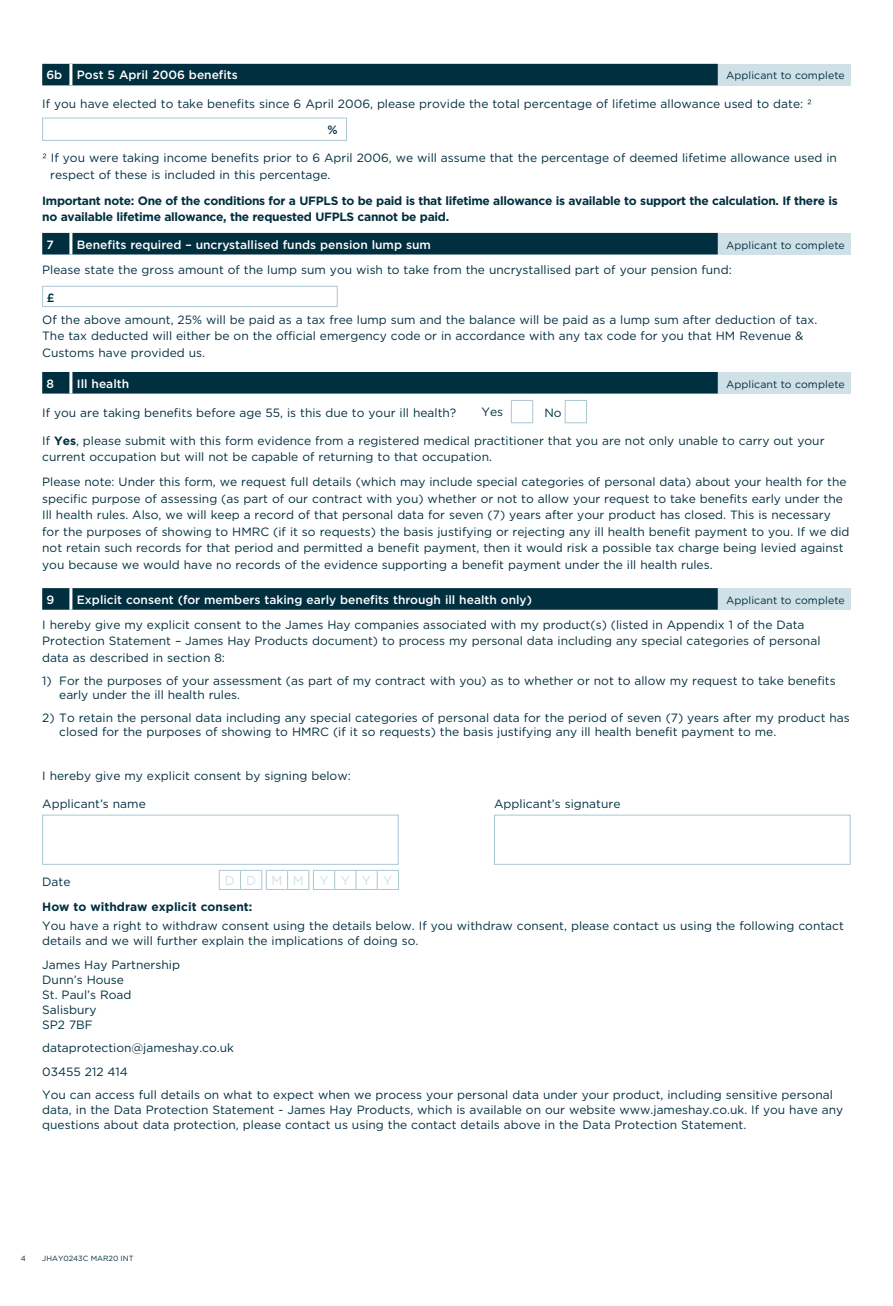
<style>
.page{position:relative;width:893px;height:1306px;background:#fff}
.page>*{position:absolute;margin:0;border:0;box-sizing:border-box;transform-origin:0 0}
.t1{font:12.75px "Gotham";letter-spacing:.95em;color:#d0e0e7}
.t2{font:12px/16.5px "Gotham";color:#002f40}
.t3{font:700 12px/16.5px "Gotham";letter-spacing:-.025em;color:#002f40}
.t4{font:500 12px "Gotham";color:#fff}
.t5{font:700 12px "Gotham";color:#002f40}
.t6{font:500 12px "Gotham";color:#002f40}
.t7{font:10.5px "Gotham";letter-spacing:.01em;color:#002f40}
.t8{font:7.5px "Gotham";color:#002f40}
.s1{font-weight:700}
</style>
<div class="page">
<div style="left:42px;top:64px;width:675px;height:21px;background:#002f40"></div>
<div style="left:717px;top:64px;width:133px;height:21px;background:#d0e0e7"></div>
<hr style="left:69px;top:64px;width:3px;height:21px;background:#fff">
<div style="left:42px;top:118px;width:305px;height:23px;border:1px solid #aac7d2"></div>
<div style="left:42px;top:233px;width:675px;height:21px;background:#002f40"></div>
<div style="left:717px;top:233px;width:133px;height:21px;background:#d0e0e7"></div>
<hr style="left:69px;top:233px;width:3px;height:21px;background:#fff">
<div style="left:42px;top:286px;width:295px;height:21px;border:1px solid #aac7d2"></div>
<div style="left:42px;top:372px;width:675px;height:21px;background:#002f40"></div>
<div style="left:717px;top:372px;width:133px;height:21px;background:#d0e0e7"></div>
<hr style="left:69px;top:372px;width:3px;height:21px;background:#fff">
<div style="left:42px;top:588px;width:675px;height:21px;background:#002f40"></div>
<div style="left:717px;top:588px;width:133px;height:21px;background:#d0e0e7"></div>
<hr style="left:69px;top:588px;width:3px;height:21px;background:#fff">
<div style="left:564px;top:400px;width:22px;height:23px;background:#fff;border:1px solid #aac7d2"></div>
<div style="left:511px;top:400px;width:22px;height:23px;background:#fff;border:1px solid #aac7d2"></div>
<svg style="left:219px;top:870px;width:180px;height:20px"></svg>
<div style="left:42px;top:814px;width:356px;height:50px;background:#fff;border:1px solid #aac7d2"></div>
<div style="left:494px;top:814px;width:356px;height:50px;background:#fff;border:1px solid #aac7d2"></div>
<p class="t4" style="left:46px;top:67px;width:193px">6b Post 5 April 2006 benefits</p>
<p class="t7" style="left:725px;top:69px;width:120px">Applicant to complete</p>
<p class="t2" style="left:42px;top:95px;width:771px">If you have elected to take benefits since 6 April 2006, please provide the total percentage of lifetime allowance used to date: 2</p>
<p class="t6" style="left:327px;top:122px;width:12px">%</p>
<p class="t2" style="left:50px;top:150px;width:788px;text-indent:-8px">2 If you were taking income benefits prior to 6 April 2006, we will assume that the percentage of deemed lifetime allowance used in respect of these is included in this percentage.</p>
<p class="t3" style="left:42px;top:192px;width:796px">Important note: One of the conditions for a UFPLS to be paid is that lifetime allowance is available to support the calculation. If there is no available lifetime allowance, the requested UFPLS cannot be paid.</p>
<p class="t4" style="left:46px;top:236px;width:9px">7</p>
<p class="t4" style="left:77px;top:236px;width:355px">Benefits required – uncrystallised funds pension lump sum</p>
<p class="t7" style="left:725px;top:238px;width:120px">Applicant to complete</p>
<p class="t2" style="left:42px;top:261px;width:690px">Please state the gross amount of the lump sum you wish to take from the uncrystallised part of your pension fund:</p>
<p class="t2" style="left:42px;top:311px;width:776px">Of the above amount, 25% will be paid as a tax free lump sum and the balance will be paid as a lump sum after deduction of tax.<br>The tax deducted will either be on the official emergency code or in accordance with any tax code for you that HM Revenue &amp;<br>Customs have provided us.</p>
<p class="t6" style="left:47px;top:290px;width:9px">£</p>
<p class="t4" style="left:46px;top:375px;width:9px">8</p>
<p class="t4" style="left:77px;top:375px;width:54px">Ill health</p>
<p class="t7" style="left:725px;top:377px;width:120px">Applicant to complete</p>
<p class="t2" style="left:481px;top:403px;width:23px">Yes</p>
<p class="t2" style="left:544px;top:404px;width:19px">No</p>
<p class="t2" style="left:42px;top:404px;width:415px">If you are taking benefits before age 55, is this due to your ill health?</p>
<p class="t2" style="left:42px;top:432px;width:783px">If <span class="s1">Yes</span>, please submit with this form evidence from a registered medical practitioner that you are not only unable to carry out your current occupation but will not be capable of returning to that occupation.</p>
<p class="t2" style="left:42px;top:473px;width:808px">Please note: Under this form, we request full details (which may include special categories of personal data) about your health for the specific purpose of assessing (as part of our contract with you) whether or not to allow your request to take benefits early under the Ill health rules. Also, we will keep a record of that personal data for seven (7) years after your product has closed. This is necessary for the purposes of showing to HMRC (if it so requests) the basis justifying or rejecting any ill health benefit payment to you. If we did not retain such records for that period and permitted a benefit payment, then it would risk a possible tax charge being levied against you because we would have no records of the evidence supporting a benefit payment under the ill health rules.</p>
<p class="t4" style="left:46px;top:591px;width:9px">9</p>
<p class="t4" style="left:77px;top:591px;width:456px">Explicit consent (for members taking early benefits through ill health only)</p>
<p class="t7" style="left:725px;top:593px;width:120px">Applicant to complete</p>
<p class="t2" style="left:42px;top:616px;width:779px">I hereby give my explicit consent to the James Hay companies associated with my product(s) (listed in Appendix 1 of the Data<br>Protection Statement – James Hay Products document) to process my personal data including any special categories of personal data as described in section 8:</p>
<p class="t2" style="left:59px;top:672px;width:777px;line-height:14.4px;text-indent:-17px">1) For the purposes of your assessment (as part of my contract with you) as to whether or not to allow my request to take benefits early under the ill health rules.</p>
<p class="t2" style="left:59px;top:710px;width:791px;line-height:14.4px;text-indent:-17px">2) To retain the personal data including any special categories of personal data for the period of seven (7) years after my product has closed for the purposes of showing to HMRC (if it so requests) the basis justifying any ill health benefit payment to me.</p>
<p class="t2" style="left:42px;top:767px;width:310px">I hereby give my explicit consent by signing below:</p>
<p class="t2" style="left:42px;top:795px;width:105px">Applicant’s name</p>
<p class="t2" style="left:42px;top:872px;width:30px">Date</p>
<p class="t1" style="left:225px;top:872px;width:169px">DD MM YYYY</p>
<p class="t2" style="left:494px;top:795px;width:128px">Applicant’s signature</p>
<p class="t5" style="left:42px;top:898px;width:212px">How to withdraw explicit consent:</p>
<p class="t2" style="left:42px;top:918px;width:803px;line-height:15px">You have a right to withdraw consent using the details below. If you withdraw consent, please contact us using the following contact details and we will further explain the implications of doing so.</p>
<p class="t2" style="left:42px;top:956px;width:139px;line-height:15px">James Hay Partnership<br>Dunn’s House<br>St. Paul’s Road<br>Salisbury<br>SP2 7BF</p>
<p class="t2" style="left:42px;top:1035px;width:791px;line-height:23.5px">dataprotection@jameshay.co.uk<br>03455 212 414<br>You can access full details on what to expect when we process your personal data under your product, including sensitive personal</p>
<p class="t2" style="left:42px;top:1102px;width:802px;line-height:15px">data, in the Data Protection Statement - James Hay Products, which is available on our website www.jameshay.co.uk. If you have any questions about data protection, please contact us using the contact details above in the Data Protection Statement.</p>
<p class="t8" style="left:21px;top:1253px;width:7px">4</p>
<p class="t8" style="left:42px;top:1253px;width:93px">JHAY0243C MAR20 INT</p>
</div>
